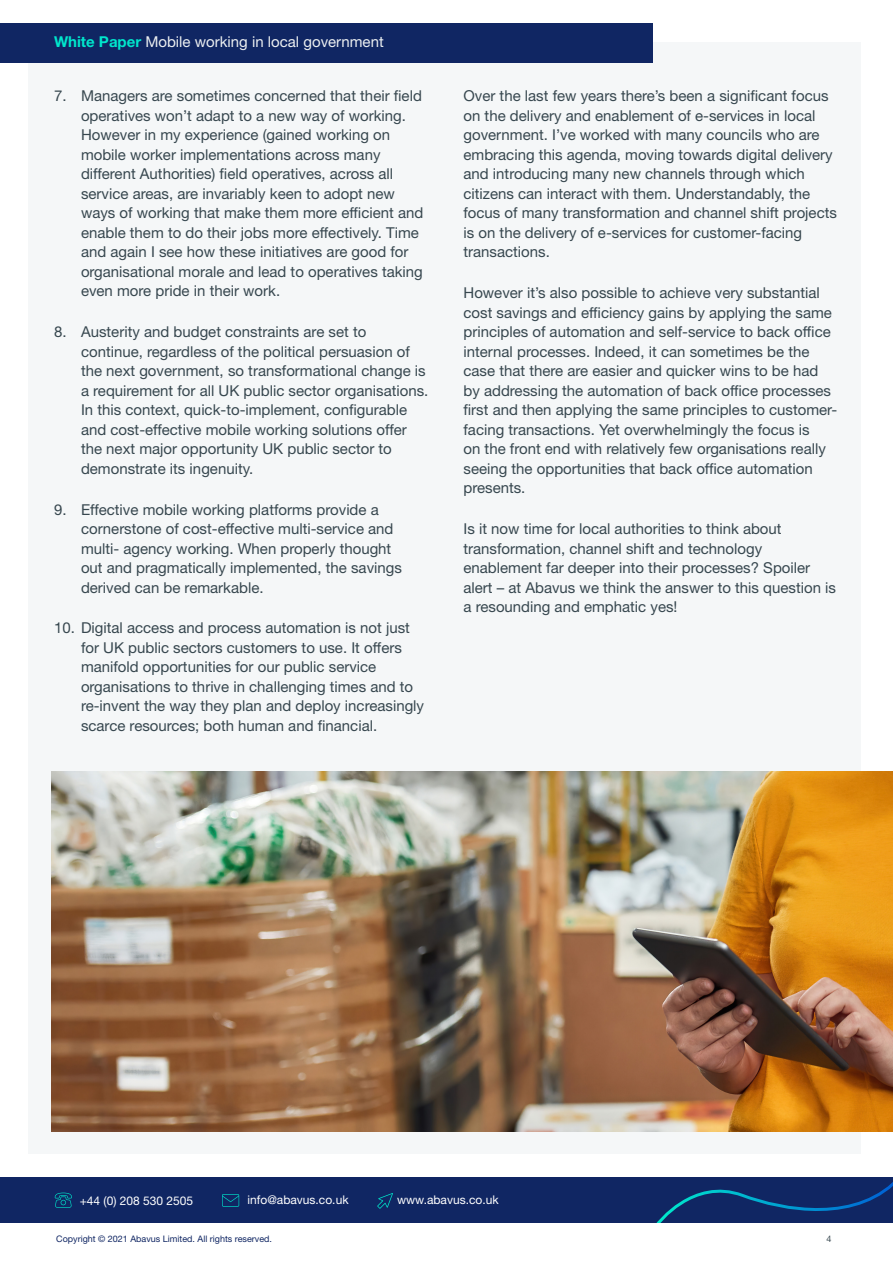
<style>
.page{position:relative;width:893px;height:1263px;background:#fff}
.page>*{position:absolute;margin:0;border:0;box-sizing:border-box;transform-origin:0 0}
.Body_Copy{font:15px/19.5px "Helvetica Neue LT Std";color:#37474f}
.t1{font:15px "Helvetica Neue LT Std";color:#eceff1}
.t2{font:12px "Helvetica Neue LT Std";color:#fff}
.t3{font:9px "Helvetica Neue LT Std";color:#102663}
.Body_Copy-2{font:9px "Helvetica Neue LT Std";color:#37474f}
.s1{font-weight:700;color:#00e7cc}
</style>
<div class="page">
<div style="left:0;top:1177px;width:893px;height:46px;background:#102663"></div>
<svg style="left:656px;top:1182px;width:237px;height:41px"></svg>
<div style="left:29px;top:43px;width:832px;height:1111px;background:#f5f7f8"></div>
<div style="left:0;top:23px;width:653px;height:39px;background:#102663"></div>
<svg style="left:55px;top:1192px;width:17px;height:16px"></svg>
<svg style="left:222px;top:1194px;width:17px;height:13px"></svg>
<svg style="left:377px;top:1193px;width:16px;height:16px"></svg>
<img style="left:51px;top:771px;width:842px;height:361px">
<p class="t1" style="left:54px;top:33px;width:331px"><span class="s1">White Paper</span> Mobile working in local government</p>
<p class="Body_Copy" style="left:81px;top:86px;width:344px;text-indent:-27px">7. Managers are sometimes concerned that their field operatives won’t adapt to a new way of working.<br>However in my experience (gained working on mobile worker implementations across many different Authorities) field operatives, across all service areas, are invariably keen to adopt new ways of working that make them more efficient and enable them to do their jobs more effectively. Time and again I see how these initiatives are good for organisational morale and lead to operatives taking even more pride in their work.</p>
<p class="Body_Copy" style="left:81px;top:322px;width:349px;text-indent:-27px">8. Austerity and budget constraints are set to continue, regardless of the political persuasion of the next government, so transformational change is a requirement for all UK public sector organisations.<br>In this context, quick-to-implement, configurable and cost-effective mobile working solutions offer the next major opportunity UK public sector to demonstrate its ingenuity.</p>
<p class="Body_Copy" style="left:81px;top:499px;width:322px;text-indent:-27px">9. Effective mobile working platforms provide a cornerstone of cost-effective multi-service and multi- agency working. When properly thought out and pragmatically implemented, the savings derived can be remarkable.</p>
<p class="Body_Copy" style="left:81px;top:618px;width:345px;text-indent:-27px">10. Digital access and process automation is not just for UK public sectors customers to use. It offers manifold opportunities for our public service organisations to thrive in challenging times and to re-invent the way they plan and deploy increasingly scarce resources; both human and financial.</p>
<p class="Body_Copy" style="left:463px;top:86px;width:375px">Over the last few years there’s been a significant focus on the delivery and enablement of e-services in local government. I’ve worked with many councils who are embracing this agenda, moving towards digital delivery and introducing many new channels through which citizens can interact with them. Understandably, the focus of many transformation and channel shift projects is on the delivery of e-services for customer-facing transactions.</p>
<p class="Body_Copy" style="left:463px;top:283px;width:375px">However it’s also possible to achieve very substantial cost savings and efficiency gains by applying the same principles of automation and self-service to back office internal processes. Indeed, it can sometimes be the case that there are easier and quicker wins to be had by addressing the automation of back office processes first and then applying the same principles to customer&shy;facing transactions. Yet overwhelmingly the focus is<br>on the front end with relatively few organisations really seeing the opportunities that back office automation presents.</p>
<p class="Body_Copy" style="left:463px;top:519px;width:374px">Is it now time for local authorities to think about transformation, channel shift and technology enablement far deeper into their processes? Spoiler alert – at Abavus we think the answer to this question is a resounding and emphatic yes!</p>
<p class="t2" style="left:80px;top:1194px;width:115px">+44 (0) 208 530 2505</p>
<p class="t2" style="left:248px;top:1193px;width:102px">info@abavus.co.uk</p>
<p class="t2" style="left:397px;top:1193px;width:103px">www.abavus.co.uk</p>
<p class="t3" style="left:56px;top:1233px;width:217px">Copyright © 2021 Abavus Limited. All rights reserved.</p>
<p class="Body_Copy-2" style="left:827px;top:1234px;width:7px">4</p>
</div>
